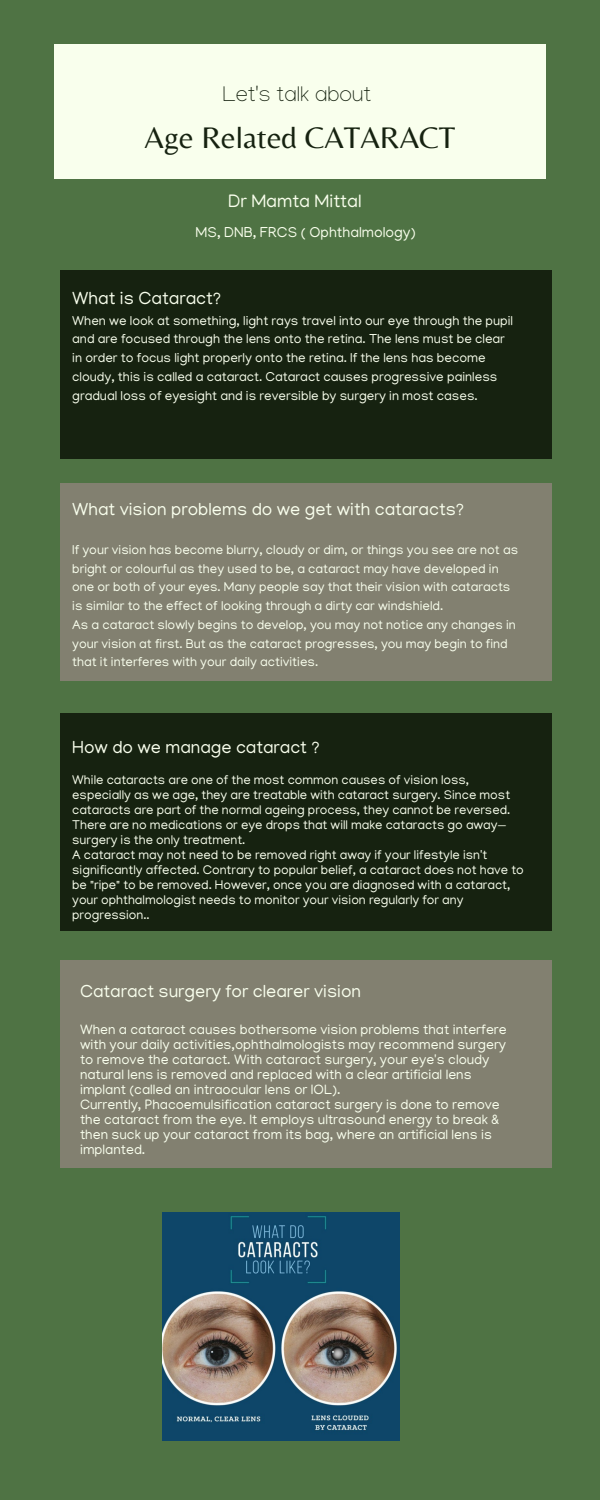
<style>
.page{position:relative;width:600px;height:1500px;background:#4f7344}
.page>*{position:absolute;margin:0;border:0;box-sizing:border-box;transform-origin:0 0}
.t1{font:31px "Belleza";color:#162210}
.t2{font:100 22px "Manjari";color:#162210}
.t3{font:18.5px "Manjari";color:#f9ffed}
.t4{font:18.1px "Manjari";color:#f9ffed}
.t5{font:18px "Manjari";color:#f9ffed}
.t6{font:14.8px "Manjari";color:#f9ffed}
.t7{font:14px/15px "Manjari";color:#f9ffed}
.t8{font:13.3px/18.8px "Manjari";color:#f9ffed}
.t9{font:13.2px/18.8px "Manjari";color:#f9ffed}
.t10{font:13px/15px "Manjari";color:#f9ffed}
</style>
<div class="page">
<div style="left:54px;top:44px;width:491px;height:134px;background:#f9ffed"></div>
<div style="left:60px;top:270px;width:491px;height:188px;background:#162210"></div>
<div style="left:60px;top:713px;width:491px;height:218px;background:#162210"></div>
<div style="left:60px;top:960px;width:491px;height:208px;background:#828070"></div>
<div style="left:60px;top:483px;width:491px;height:198px;background:#828070"></div>
<img style="left:162px;top:1212px;width:237px;height:228px">
<p class="t2" style="left:223px;top:86px;width:150px">Let's talk about</p>
<p class="t1" style="left:145px;top:119px;width:312px">Age Related CATARACT</p>
<p class="t3" style="left:228px;top:193px;width:135px">Dr Mamta Mittal</p>
<p class="t6" style="left:196px;top:226px;width:222px">MS, DNB, FRCS ( Ophthalmology)</p>
<p class="t4" style="left:72px;top:290px;width:151px">What is Cataract?</p>
<p class="t8" style="left:72px;top:313px;width:442px">When we look at something, light rays travel into our eye through the pupil and are focused through the lens onto the retina. The lens must be clear in order to focus light properly onto the retina. If the lens has become cloudy, this is called a cataract. Cataract causes progressive painless gradual loss of eyesight and is reversible by surgery in most cases.</p>
<p class="t5" style="left:72px;top:502px;width:394px">What vision problems do we get with cataracts?</p>
<p class="t9" style="left:72px;top:542px;width:447px">If your vision has become blurry, cloudy or dim, or things you see are not as bright or colourful as they used to be, a cataract may have developed in one or both of your eyes. Many people say that their vision with cataracts is similar to the effect of looking through a dirty car windshield.</p>
<p class="t9" style="left:72px;top:617px;width:445px">As a cataract slowly begins to develop, you may not notice any changes in your vision at first. But as the cataract progresses, you may begin to find that it interferes with your daily activities.</p>
<p class="t5" style="left:72px;top:740px;width:249px">How do we manage cataract ?</p>
<p class="t10" style="left:72px;top:775px;width:439px">While cataracts are one of the most common causes of vision loss, especially as we age, they are treatable with cataract surgery. Since most cataracts are part of the normal ageing process, they cannot be reversed.<br>There are no medications or eye drops that will make cataracts go away— surgery is the only treatment.</p>
<p class="t10" style="left:72px;top:850px;width:453px">A cataract may not need to be removed right away if your lifestyle isn't significantly affected. Contrary to popular belief, a cataract does not have to be "ripe" to be removed. However, once you are diagnosed with a cataract, your ophthalmologist needs to monitor your vision regularly for any progression..</p>
<p class="t5" style="left:80px;top:984px;width:283px">Cataract surgery for clearer vision</p>
<p class="t7" style="left:80px;top:1024px;width:428px">When a cataract causes bothersome vision problems that interfere with your daily activities,ophthalmologists may recommend surgery to remove the cataract. With cataract surgery, your eye's cloudy natural lens is removed and replaced with a clear artificial lens implant (called an intraocular lens or IOL).</p>
<p class="t7" style="left:80px;top:1099px;width:421px">Currently, Phacoemulsification cataract surgery is done to remove the cataract from the eye. It employs ultrasound energy to break &amp; then suck up your cataract from its bag, where an artificial lens is implanted.</p>
</div>
